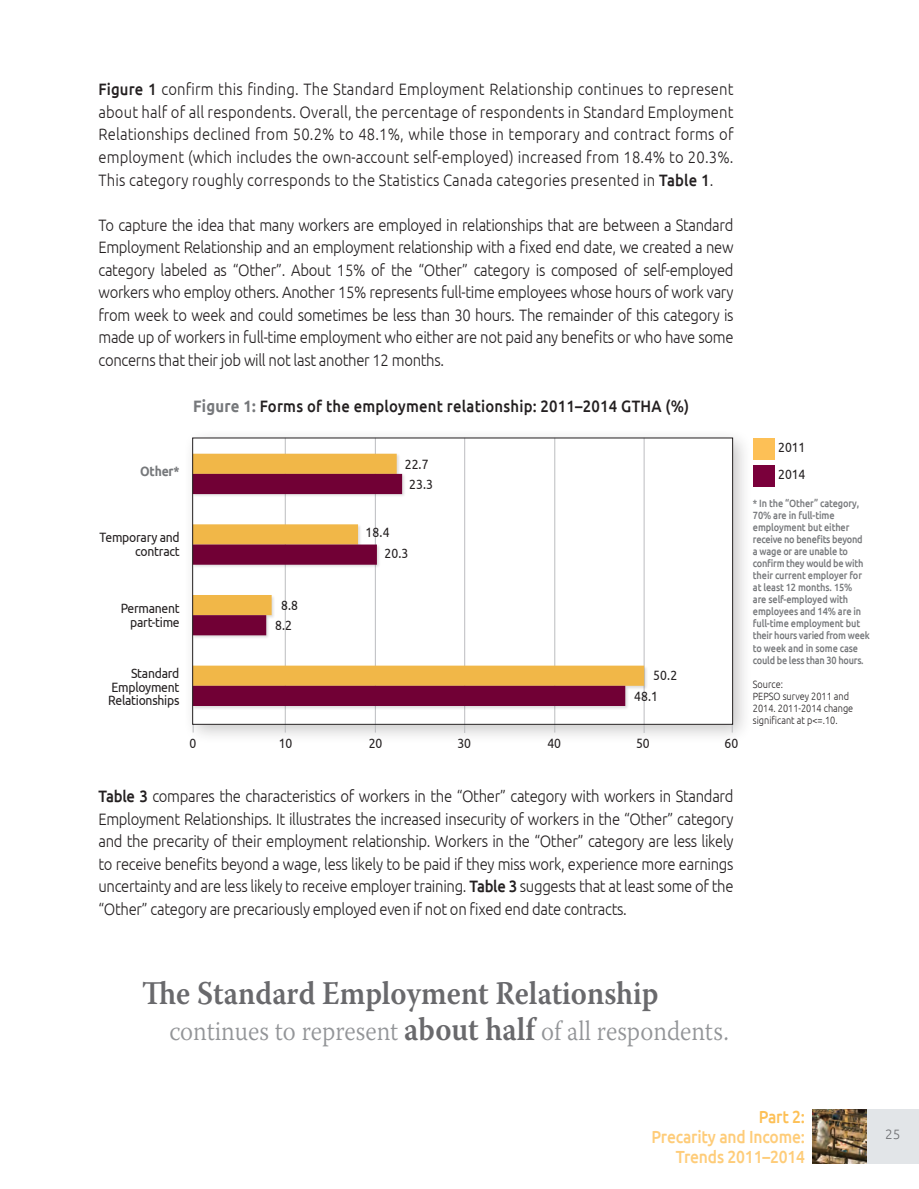
<style>
.page{position:relative;width:919px;height:1189px;background:#fff}
.page>*{position:absolute;margin:0;border:0;box-sizing:border-box;transform-origin:0 0}
.t1{font:600 33px "Warnock Pro";color:#69696c;scale:.9 1}
.t2{font:300 27.75px "Warnock Pro";color:#939598;scale:.9 1}
.t3{font:500 17.55px/20.2px "Ubuntu";letter-spacing:-.01em;color:#fecc79;text-align:right;scale:.89 1}
.t4{font:500 17.55px "Ubuntu";color:#fdc056;scale:.89 1}
.t5{font:300 16.5px/22.5px "Ubuntu";letter-spacing:-.02em;color:#231f20;text-align:justify;scale:.9 1}
.t6{font:500 16.5px "Ubuntu";letter-spacing:.015em;color:#231f20;scale:.9 1}
.t7{font:13.5px/13.5px "Ubuntu";letter-spacing:-.02em;color:#231f20;text-align:right;scale:.9 1}
.t8{font:700 13.5px "Ubuntu";letter-spacing:-.02em;color:#76787b;scale:.9 1}
.t9{font:300 13.5px "Ubuntu";color:#6c6d70}
.t10{font:500 10.5px/12px "Ubuntu";letter-spacing:-.01em;color:#76787b;scale:.87 1}
.t11{font:300 10.5px/12px "Ubuntu";color:#231f20;scale:.87 1}
.s1{font-weight:500}
.s2{font-weight:700;color:#76787b}
.s3{font-weight:600;font-size:33px;color:#69696c}
</style>
<div class="page">
<div style="left:866px;top:1108px;width:52px;height:55px;background:#dfe2e5"></div>
<div style="left:182px;top:428px;width:570px;height:317px;background:#231f20;opacity:.25"></div>
<div style="left:193px;top:438px;width:539px;height:286px;background:#fff"></div>
<hr style="left:375px;top:438px;width:1px;height:294px;background:#bcbdc0">
<hr style="left:554px;top:438px;width:1px;height:294px;background:#bcbdc0">
<hr style="left:285px;top:438px;width:1px;height:294px;background:#bcbdc0">
<hr style="left:464px;top:438px;width:1px;height:295px;background:#bcbdc0">
<hr style="left:643px;top:438px;width:1px;height:295px;background:#bcbdc0">
<svg style="left:194px;top:453px;width:450px;height:232px"></svg>
<div style="left:192px;top:473px;width:437px;height:237px;background:#231f20;opacity:.15"></div>
<svg style="left:194px;top:474px;width:431px;height:232px"></svg>
<div style="left:752px;top:438px;width:22px;height:21px;background:#fdc056"></div>
<div style="left:752px;top:465px;width:22px;height:21px;background:#7a003b"></div>
<img style="left:812px;top:1109px;width:54px;height:54px">
<p class="t5" style="left:98px;top:78px;width:707px"><span class="s1">Figure 1</span> confirm this finding. The Standard Employment Relationship continues to represent about half of all respondents. Overall, the percentage of respondents in Standard Employment Relationships declined from 50.2% to 48.1%, while those in temporary and contract forms of employment (which includes the own-account self-employed) increased from 18.4% to 20.3%.<br>This category roughly corresponds to the Statistics Canada categories presented in <span class="s1">Table 1</span>.</p>
<p class="t5" style="left:98px;top:213px;width:707px">To capture the idea that many workers are employed in relationships that are between a Standard Employment Relationship and an employment relationship with a fixed end date, we created a new category labeled as “Other”. About 15% of the “Other” category is composed of self-employed workers who employ others. Another 15% represents full-time employees whose hours of work vary from week to week and could sometimes be less than 30 hours. The remainder of this category is made up of workers in full-time employment who either are not paid any benefits or who have some concerns that their job will not last another 12 months.</p>
<p class="t6" style="left:193px;top:395px;width:552px"><span class="s2">Figure 1:</span> Forms of the employment relationship: 2011–2014 GTHA (%)</p>
<p class="t8" style="left:140px;top:462px;width:45px">Other*</p>
<p class="t7" style="left:99px;top:530px;width:91px">Temporary and contract</p>
<p class="t7" style="left:404px;top:456px;width:28px">22.7</p>
<p class="t7" style="left:409px;top:477px;width:28px">23.3</p>
<p class="t7" style="left:365px;top:525px;width:28px">18.4</p>
<p class="t7" style="left:384px;top:546px;width:28px">20.3</p>
<p class="t7" style="left:121px;top:601px;width:67px">Permanent part-time</p>
<p class="t7" style="left:108px;top:666px;width:81px;text-align:justify;text-indent:23px">Standard Employment Relationships</p>
<p class="t7" style="left:281px;top:598px;width:20px">8.8</p>
<p class="t7" style="left:275px;top:618px;width:20px">8.2</p>
<p class="t7" style="left:653px;top:668px;width:28px">50.2</p>
<p class="t7" style="left:633px;top:688px;width:28px">48.1</p>
<p class="t7" style="left:189px;top:735px;width:9px">0</p>
<p class="t7" style="left:279px;top:735px;width:17px">10</p>
<p class="t7" style="left:369px;top:735px;width:17px">20</p>
<p class="t7" style="left:457px;top:735px;width:17px">30</p>
<p class="t7" style="left:547px;top:735px;width:17px">40</p>
<p class="t7" style="left:636px;top:735px;width:17px">50</p>
<p class="t7" style="left:724px;top:735px;width:17px">60</p>
<p class="t7" style="left:778px;top:440px;width:32px">2011</p>
<p class="t7" style="left:778px;top:466px;width:32px">2014</p>
<p class="t10" style="left:752px;top:497px;width:136px">* In the “Other” category,<br>70% are in full-time employment but either receive no benefits beyond a wage or are unable to confirm they would be with their current employer for at least 12 months. 15%<br>are self-employed with employees and 14% are in full-time employment but their hours varied from week to week and in some case could be less than 30 hours.</p>
<p class="t11" style="left:752px;top:677px;width:117px">Source:<br>PEPSO survey 2011 and<br>2014. 2011-2014 change significant at p&lt;=.10.</p>
<p class="t5" style="left:98px;top:784px;width:707px"><span class="s1">Table 3</span> compares the characteristics of workers in the “Other” category with workers in Standard Employment Relationships. It illustrates the increased insecurity of workers in the “Other” category and the precarity of their employment relationship. Workers in the “Other” category are less likely to receive benefits beyond a wage, less likely to be paid if they miss work, experience more earnings uncertainty and are less likely to receive employer training. <span class="s1">Table 3</span> suggests that at least some of the “Other” category are precariously employed even if not on fixed end date contracts.</p>
<p class="t1" style="left:142px;top:973px;width:575px">The Standard Employment Relationship</p>
<p class="t2" style="left:169px;top:1014px;width:623px">continues to represent <span class="s3">about half</span> of all respondents.</p>
<p class="t4" style="left:758px;top:1105px;width:54px">Part 2:</p>
<p class="t3" style="left:651px;top:1125px;width:174px">Precarity and Income:<br>Trends 2011–2014</p>
<p class="t9" style="left:884px;top:1126px;width:17px">25</p>
</div>
